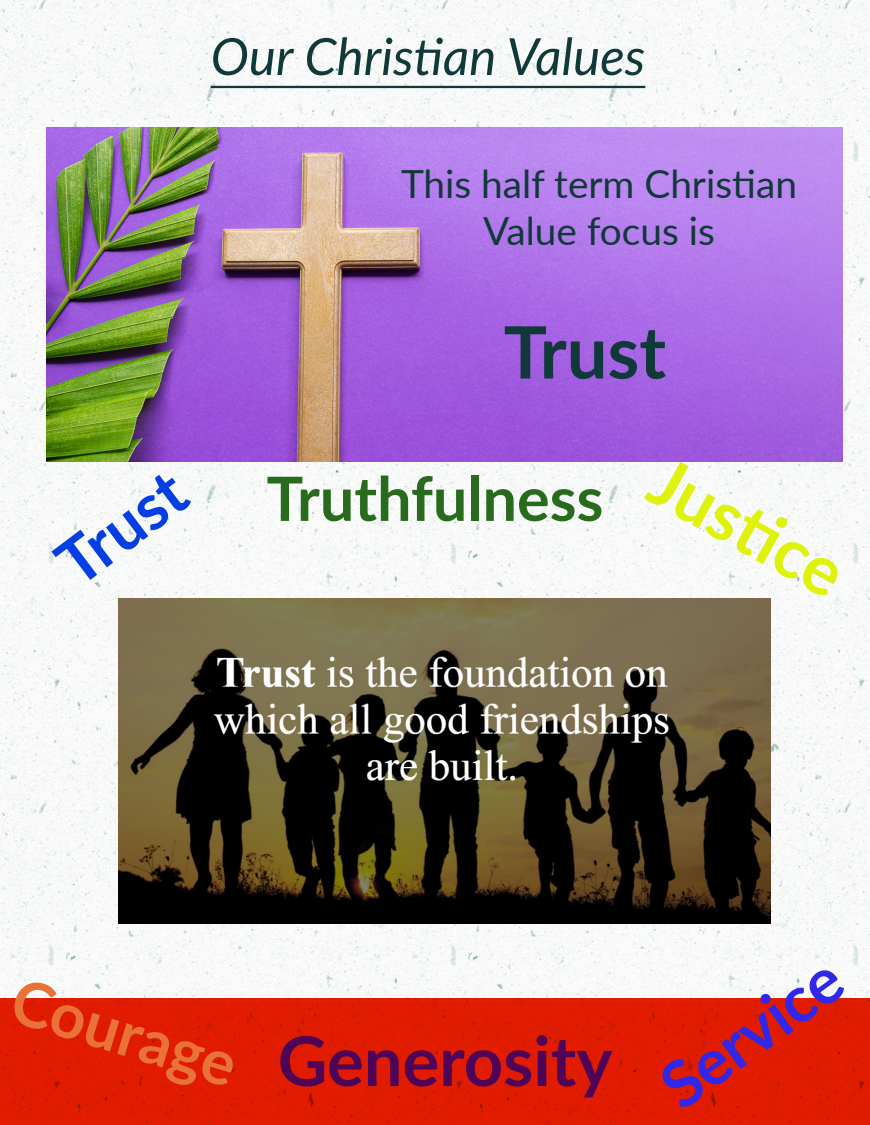
<style>
.page{position:relative;width:870px;height:1125px;background:#fff}
.page>*{position:absolute;margin:0;border:0;box-sizing:border-box;transform-origin:0 0}
.t1{font:700 72.25px "Lato";color:#113939}
.t2{font:700 68.62px "Lato";color:#4e0457}
.t3{font:700 68.62px "Lato";color:#def20c}
.t4{font:700 63.62px "Lato";color:#3127e8}
.t5{font:700 63.62px "Lato";color:#053fe3}
.t6{font:700 62.38px "Lato";color:#e87238}
.t7{font:700 61.12px "Lato";color:#296b1c}
.t8{font:italic 51.25px "Lato";color:#113939}
.t9{font:38.75px/46.5px "Lato";color:#113939;text-align:center}
</style>
<div class="page">
<img style="left:0;top:0;width:869px;height:998px">
<div style="left:0;top:998px;width:869px;height:127px;background:#e81d00"></div>
<hr style="left:210px;top:86px;width:435px;height:2px;background:#113939">
<img style="left:46px;top:128px;width:795px;height:333px">
<img style="left:118px;top:599px;width:652px;height:324px">
<h3 class="t8" style="left:210px;top:20px;width:436px">Our Christian Values</h3>
<p class="t9" style="left:401px;top:159px;width:397px">This half term Christian<br>Value focus is</p>
<h3 class="t5" style="left:36px;top:533px;width:144px;rotate:-37deg">Trust</h3>
<h1 class="t1" style="left:503px;top:299px;width:164px">Trust</h1>
<h3 class="t7" style="left:266px;top:454px;width:338px">Truthfulness</h3>
<h2 class="t3" style="left:679px;top:432px;width:212px;rotate:29deg">Justi ce</h2>
<h3 class="t6" style="left:27px;top:954px;width:233px;rotate:17deg">Courage</h3>
<h2 class="t2" style="left:277px;top:1011px;width:336px">Generosity</h2>
<h3 class="t4" style="left:640px;top:1055px;width:208px;rotate:-36deg">Service</h3>
</div>
